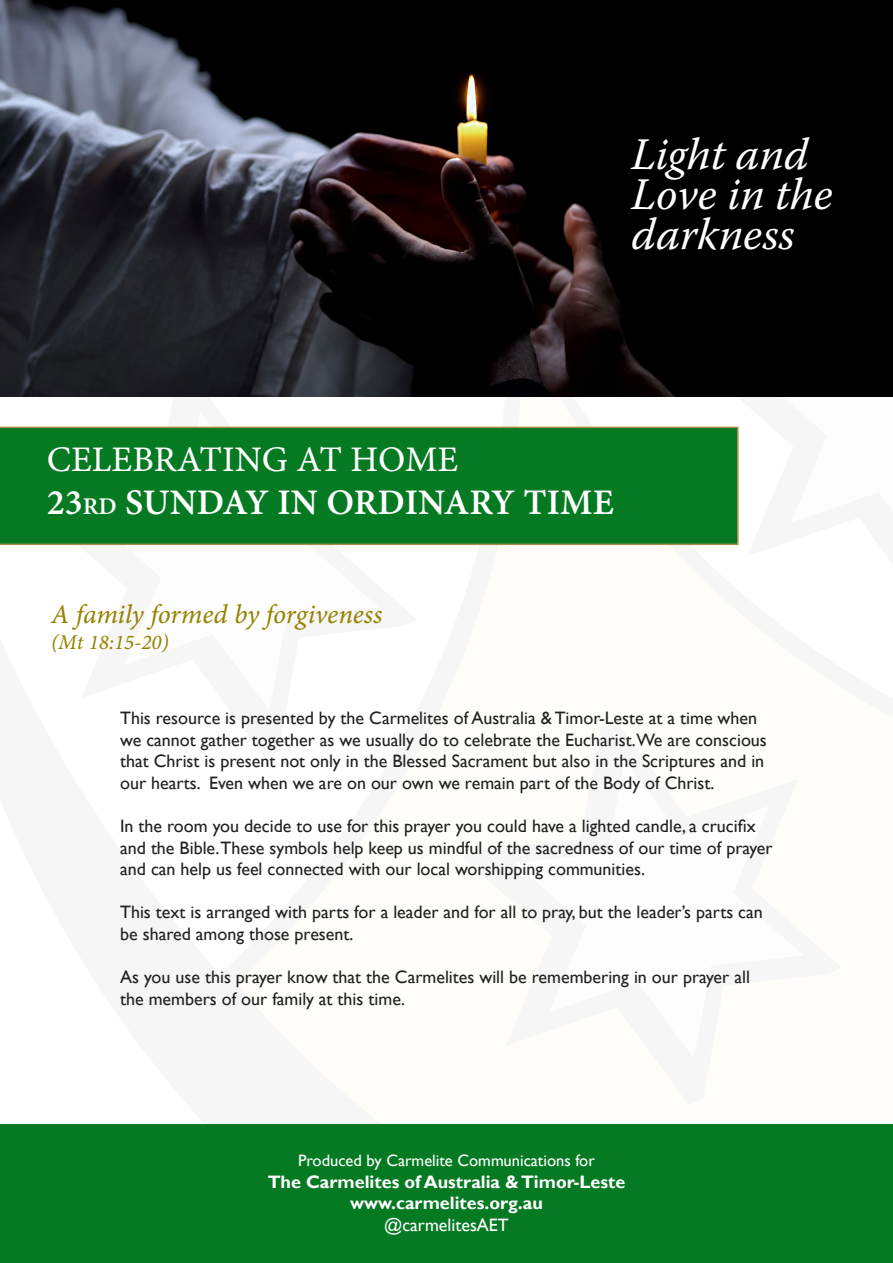
<style>
.page{position:relative;width:893px;height:1263px;background:#fff}
.page>*{position:absolute;margin:0;border:0;box-sizing:border-box;transform-origin:0 0}
.Small_Heads{font:italic 45px "Warnock Pro";color:#fff}
.Reverse_Subhead{font:36px "Minion Pro Semibold Capt";color:#fff}
.Reverse_Heading{font:36px "Minion Pro Capt";color:#fff}
.t1{font:27px "Minion Pro It Capt";letter-spacing:-.005em;color:#948300}
.t2{font:21px "Minion Pro It Capt";color:#948300}
.t3{font:18px/21.6px "Gill Sans";color:#231f20}
.t4{font:700 18px "Gill Sans";color:#fff}
.t5{font:18px "Gill Sans";color:#fff}
.t6{font:16.5px "Gill Sans";color:#fff}
.s1{font-size:24px}
</style>
<div class="page">
<svg style="left:37px;top:396px;width:380px;height:150px"></svg>
<svg style="left:703px;top:396px;width:190px;height:150px"></svg>
<div style="left:0;top:427px;width:738px;height:118px;background:#057a22"></div>
<img style="left:0;top:0;width:893px;height:396px">
<div style="left:0;top:1125px;width:893px;height:138px;background:#057a22"></div>
<p class="Small_Heads" style="left:631px;top:127px;width:179px">Light and</p>
<p class="Small_Heads" style="left:631px;top:167px;width:203px">Love in the</p>
<p class="Small_Heads" style="left:631px;top:207px;width:165px">darkness</p>
<p class="Reverse_Heading" style="left:47px;top:434px;width:413px">CELEBRATING AT HOME</p>
<p class="Reverse_Subhead" style="left:47px;top:477px;width:569px">23<span class="s1">RD</span> SUNDAY IN ORDINARY TIME</p>
<p class="t1" style="left:51px;top:596px;width:333px">A family formed by forgiveness</p>
<p class="t2" style="left:51px;top:627px;width:119px">(Mt 18:15-20)</p>
<p class="t3" style="left:120px;top:707px;width:648px">This resource is presented by the Carmelites of Australia &amp; Timor-Leste at a time when we cannot gather together as we usually do to celebrate the Eucharist.We are conscious that Christ is present not only in the Blessed Sacrament but also in the Scriptures and in our hearts. Even when we are on our own we remain part of the Body of Christ.</p>
<p class="t3" style="left:120px;top:815px;width:654px">In the room you decide to use for this prayer you could have a lighted candle, a crucifix and the Bible.These symbols help keep us mindful of the sacredness of our time of prayer and can help us feel connected with our local worshipping communities.</p>
<p class="t3" style="left:120px;top:902px;width:644px">This text is arranged with parts for a leader and for all to pray, but the leader’s parts can be shared among those present.</p>
<p class="t3" style="left:120px;top:967px;width:631px">As you use this prayer know that the Carmelites will be remembering in our prayer all the members of our family at this time.</p>
<p class="t6" style="left:298px;top:1151px;width:298px">Produced by Carmelite Communications for</p>
<p class="t4" style="left:268px;top:1171px;width:359px">The Carmelites of Australia &amp; Timor-Leste</p>
<p class="t4" style="left:350px;top:1192px;width:194px">www.carmelites.org.au</p>
<p class="t5" style="left:384px;top:1214px;width:126px">@carmelitesAET</p>
</div>
